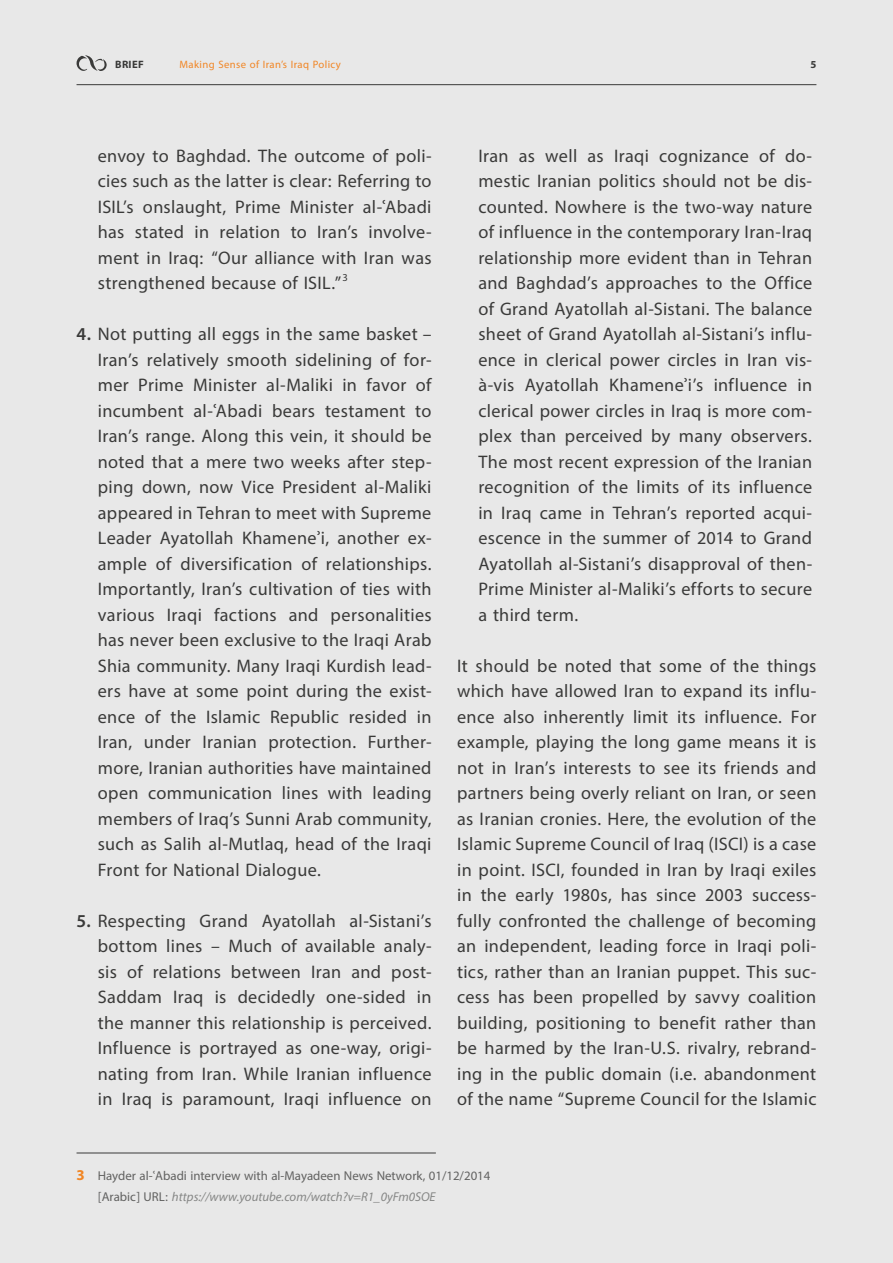
<style>
.page{position:relative;width:893px;height:1263px;background:#e8e8e8}
.page>*{position:absolute;margin:0;border:0;box-sizing:border-box;transform-origin:0 0}
.t1{font:25.5px/25.5px "Myriad Arabic";letter-spacing:.015em;color:#3a3a39;text-align:justify}
.t2{font:18px/21.6px "Myriad Arabic";color:#626261}
.t3{font:15px "Myriad Arabic";letter-spacing:.025em;color:#f18625}
.t4{font:700 15px "Myriad Arabic";letter-spacing:.02em;color:#3a3a39}
.s1{font-weight:600}
.s2{font-weight:700;font-size:21px;color:#f18625}
.s3{font-style:italic;color:#868786}
</style>
<div class="page">
<hr style="left:77px;top:84px;width:739px;height:1px;background:#3a3a39">
<svg style="left:77px;top:55px;width:30px;height:16px"></svg>
<hr style="left:77px;top:1152px;width:359px;height:1px;background:#3a3a39">
<p class="t4" style="left:115px;top:54px;width:30px">BRIEF</p>
<p class="t3" style="left:179px;top:54px;width:163px">Making Sense of Iran’s Iraq Policy</p>
<p class="t4" style="left:810px;top:54px;width:7px">5</p>
<p class="t1" style="left:98px;top:143px;width:335px">envoy to Baghdad. The outcome of poli&shy;cies such as the latter is clear: Referring to ISIL’s onslaught, Prime Minister al-ʿAbadi has stated in relation to Iran’s involve&shy;ment in Iraq: “Our alliance with Iran was strengthened because of ISIL.”<sup>3</sup></p>
<p class="t1" style="left:98px;top:321px;width:335px;text-indent:-21px"><span class="s1">4.</span> Not putting all eggs in the same basket – Iran’s relatively smooth sidelining of for&shy;mer Prime Minister al-Maliki in favor of incumbent al-ʿAbadi bears testament to Iran’s range. Along this vein, it should be noted that a mere two weeks after step&shy;ping down, now Vice President al-Maliki appeared in Tehran to meet with Supreme Leader Ayatollah Khameneʾi, another ex&shy;ample of diversification of relationships.<br>Importantly, Iran’s cultivation of ties with various Iraqi factions and personalities has never been exclusive to the Iraqi Arab Shia community. Many Iraqi Kurdish lead&shy;ers have at some point during the exist&shy;ence of the Islamic Republic resided in Iran, under Iranian protection. Further&shy;more, Iranian authorities have maintained open communication lines with leading members of Iraq’s Sunni Arab community, such as Salih al-Mutlaq, head of the Iraqi Front for National Dialogue.</p>
<p class="t1" style="left:98px;top:908px;width:335px;text-indent:-21px"><span class="s1">5.</span> Respecting Grand Ayatollah al-Sistani’s bottom lines – Much of available analy&shy;sis of relations between Iran and post-Saddam Iraq is decidedly one-sided in the manner this relationship is perceived.<br>Influence is portrayed as one-way, origi&shy;nating from Iran. While Iranian influence in Iraq is paramount, Iraqi influence on</p>
<p class="t1" style="left:478px;top:143px;width:335px">Iran as well as Iraqi cognizance of do&shy;mestic Iranian politics should not be dis&shy;counted. Nowhere is the two-way nature of influence in the contemporary Iran-Iraq relationship more evident than in Tehran and Baghdad’s approaches to the Office of Grand Ayatollah al-Sistani. The balance sheet of Grand Ayatollah al-Sistani’s influ&shy;ence in clerical power circles in Iran vis&shy;à-vis Ayatollah Khameneʾi’s influence in clerical power circles in Iraq is more com&shy;plex than perceived by many observers.<br>The most recent expression of the Iranian recognition of the limits of its influence in Iraq came in Tehran’s reported acqui&shy;escence in the summer of 2014 to Grand Ayatollah al-Sistani’s disapproval of then-Prime Minister al-Maliki’s efforts to secure a third term.</p>
<p class="t1" style="left:457px;top:653px;width:361px">It should be noted that some of the things which have allowed Iran to expand its influ&shy;ence also inherently limit its influence. For example, playing the long game means it is not in Iran’s interests to see its friends and partners being overly reliant on Iran, or seen as Iranian cronies. Here, the evolution of the Islamic Supreme Council of Iraq (ISCI) is a case in point. ISCI, founded in Iran by Iraqi exiles in the early 1980s, has since 2003 success&shy;fully confronted the challenge of becoming an independent, leading force in Iraqi poli&shy;tics, rather than an Iranian puppet. This suc&shy;cess has been propelled by savvy coalition building, positioning to benefit rather than be harmed by the Iran-U.S. rivalry, rebrand&shy;ing in the public domain (i.e. abandonment of the name “Supreme Council for the Islamic</p>
<p class="t2" style="left:98px;top:1164px;width:394px;text-indent:-21px"><span class="s2">3</span> Hayder al-ʿAbadi interview with al-Mayadeen News Network, 01/12/2014 [Arabic] URL: <span class="s3">https://www.youtube.com/watch?v=R1_0yFm0SOE</span></p>
</div>
